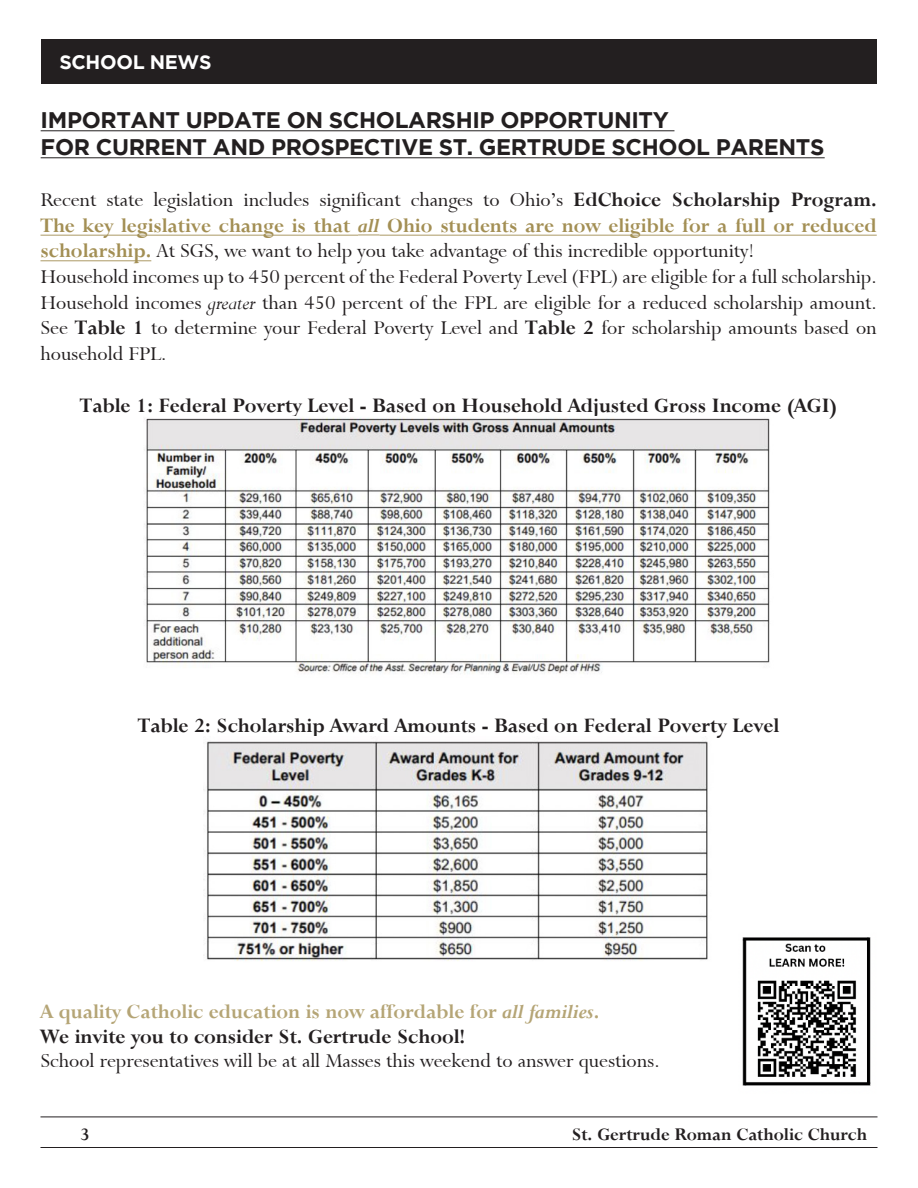
<style>
.page{position:relative;width:918px;height:1188px;background:#fff}
.page>*{position:absolute;margin:0;border:0;box-sizing:border-box;transform-origin:0 0}
.t1{font:22.5px/25.7px "Bronte Regular SWFTE";color:#231f20;text-align:justify}
.t2{font:22.5px "Bronte Bold SWFTE";color:#231f20}
.t3{font:700 22.5px "Gotham";letter-spacing:-.015em;color:#231f20}
.t4{font:22.5px "Bronte Bold SWFTE";color:#b5a576}
.t5{font:19.5px "Bronte Bold SWFTE";color:#231f20}
.t6{font:700 19.5px "Gotham";letter-spacing:-.015em;color:#fff}
.s1{font-family:"Bronte Bold SWFTE"}
.s2{font-family:"Bronte Bold SWFTE";color:#a38f54}
.s3{font-family:"Bronte Bold Italic SWFTE";color:#a38f54}
.s4{font-family:"Bronte Italic SWFTE"}
.s5{font-family:"Bronte Bold Italic SWFTE"}
</style>
<div class="page">
<hr style="left:40px;top:1147px;width:838px;height:1px;background:#231f20">
<hr style="left:40px;top:1117px;width:838px;height:1px;background:#231f20">
<div style="left:41px;top:40px;width:836px;height:44px;background:#231f20"></div>
<hr style="left:41px;top:131px;width:633px;height:1px;background:#231f20">
<hr style="left:41px;top:158px;width:784px;height:1px;background:#231f20">
<hr style="left:40px;top:235px;width:318px;height:1px;background:#b5a576">
<hr style="left:358px;top:234px;width:21px;height:2px;background:#b5a576">
<hr style="left:379px;top:235px;width:498px;height:1px;background:#b5a576">
<hr style="left:40px;top:260px;width:111px;height:1px;background:#b5a576">
<img style="left:144px;top:417px;width:626px;height:257px">
<img style="left:203px;top:741px;width:505px;height:220px">
<img style="left:742px;top:937px;width:129px;height:149px">
<p class="t6" style="left:59px;top:51px;width:154px">SCHOOL NEWS</p>
<p class="t3" style="left:41px;top:107px;width:630px">IMPORTANT UPDATE ON SCHOLARSHIP OPPORTUNITY</p>
<p class="t3" style="left:41px;top:134px;width:785px">FOR CURRENT AND PROSPECTIVE ST. GERTRUDE SCHOOL PARENTS</p>
<p class="t1" style="left:40px;top:187px;width:838px">Recent state legislation includes significant changes to Ohio’s <span class="s1">EdChoice Scholarship Program.<br></span><span class="s2">The key legislative change is that</span> <span class="s3">all</span> <span class="s2">Ohio students are now eligible for a full or reduced scholarship.</span> At SGS, we want to help you take advantage of this incredible opportunity!</p>
<p class="t1" style="left:40px;top:264px;width:838px">Household incomes up to 450 percent of the Federal Poverty Level (FPL) are eligible for a full scholarship.<br>Household incomes <span class="s4">greater</span> than 450 percent of the FPL are eligible for a reduced scholarship amount.<br>See <span class="s1">Table 1</span> to determine your Federal Poverty Level and <span class="s1">Table 2</span> for scholarship amounts based on household FPL.</p>
<p class="t2" style="left:80px;top:393px;width:759px">Table 1: Federal Poverty Level - Based on Household Adjusted Gross Income (AGI)</p>
<p class="t2" style="left:138px;top:713px;width:643px">Table 2: Scholarship Award Amounts - Based on Federal Poverty Level</p>
<p class="t4" style="left:40px;top:999px;width:560px">A quality Catholic education is now affordable for <span class="s5">all families</span>.</p>
<p class="t2" style="left:40px;top:1023px;width:426px">We invite you to consider St. Gertrude School!</p>
<p class="t1" style="left:40px;top:1048px;width:621px">School representatives will be at all Masses this weekend to answer questions.</p>
<p class="t5" style="left:80px;top:1123px;width:11px">3</p>
<p class="t5" style="left:572px;top:1123px;width:297px">St. Gertrude Roman Catholic Church</p>
</div>
